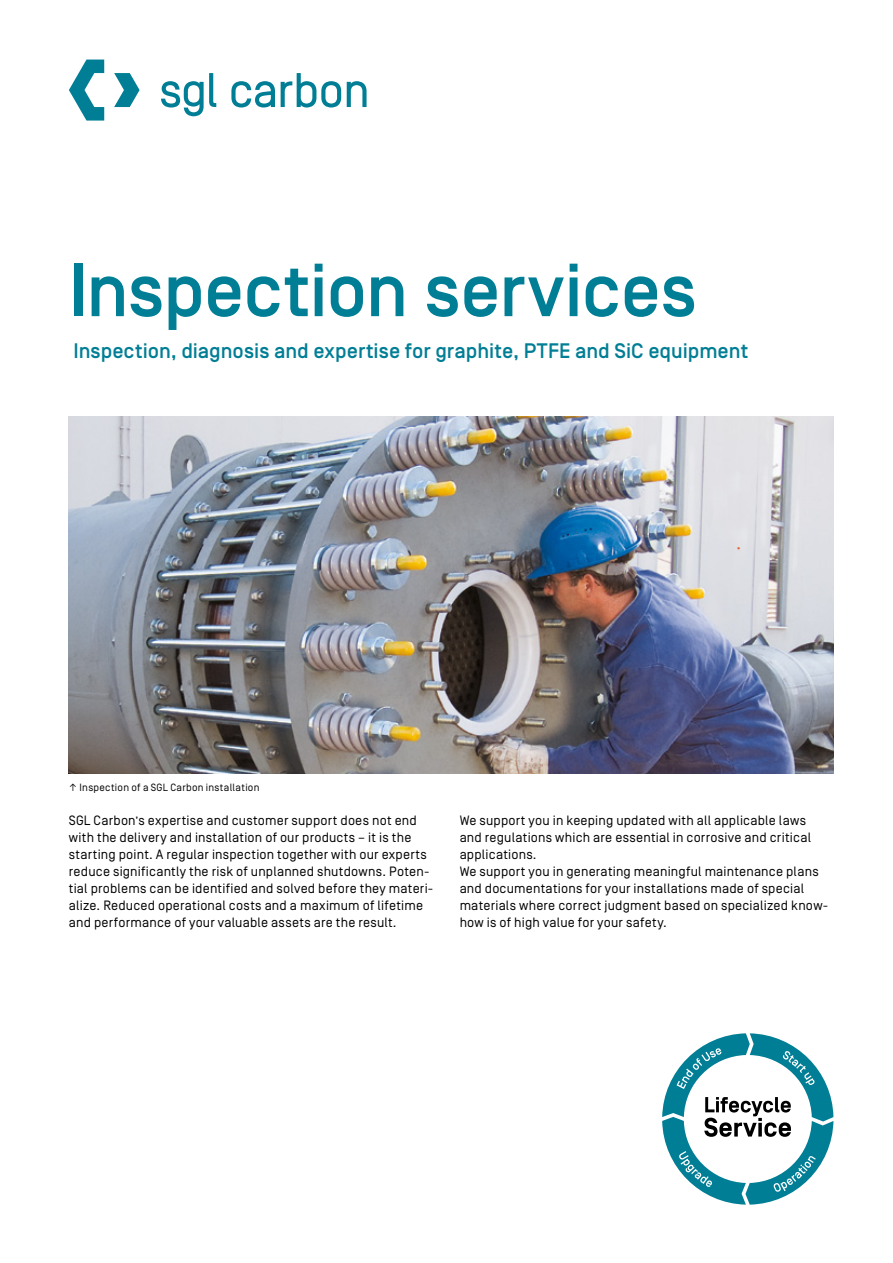
<style>
.page{position:relative;width:893px;height:1263px;background:#fff}
.page>*{position:absolute;margin:0;border:0;box-sizing:border-box;transform-origin:0 0}
.t1{font:500 75px "Simplon Norm";letter-spacing:-.01em;color:#007e95}
.t2{font:500 21px "Simplon Norm";color:#007e95}
.t3{font:13.5px/17px "Simplon Norm";letter-spacing:.015em;color:#000}
.t4{font:10.5px "Simplon Norm";letter-spacing:.025em;color:#000}
.s1{font-size:12px}
</style>
<div class="page">
<svg style="left:69px;top:60px;width:298px;height:61px"></svg>
<svg style="left:662px;top:1033px;width:171px;height:171px"></svg>
<img style="left:69px;top:416px;width:764px;height:357px">
<h1 class="t1" style="left:69px;top:251px;width:629px">Inspection services</h1>
<h2 class="t2" style="left:73px;top:340px;width:676px">Inspection, diagnosis and expertise for graphite, PTFE and SiC equipment</h2>
<p class="t4" style="left:69px;top:782px;width:192px">↑ Inspection of a SGL Carbon installation</p>
<p class="t3" style="left:69px;top:812px;width:366px">SGL Carbon<span class="s1">’</span>s expertise and customer support does not end with the delivery and installation of our products – it is the starting point. A regular inspection together with our experts reduce significantly the risk of unplanned shutdowns. Poten&shy;tial problems can be identified and solved before they materi&shy;alize. Reduced operational costs and a maximum of lifetime and performance of your valuable assets are the result.</p>
<p class="t3" style="left:460px;top:812px;width:370px">We support you in keeping updated with all applicable laws and regulations which are essential in corrosive and critical applications.<br>We support you in generating meaningful maintenance plans and documentations for your installations made of special materials where correct judgment based on specialized know&shy;how is of high value for your safety.</p>
</div>
